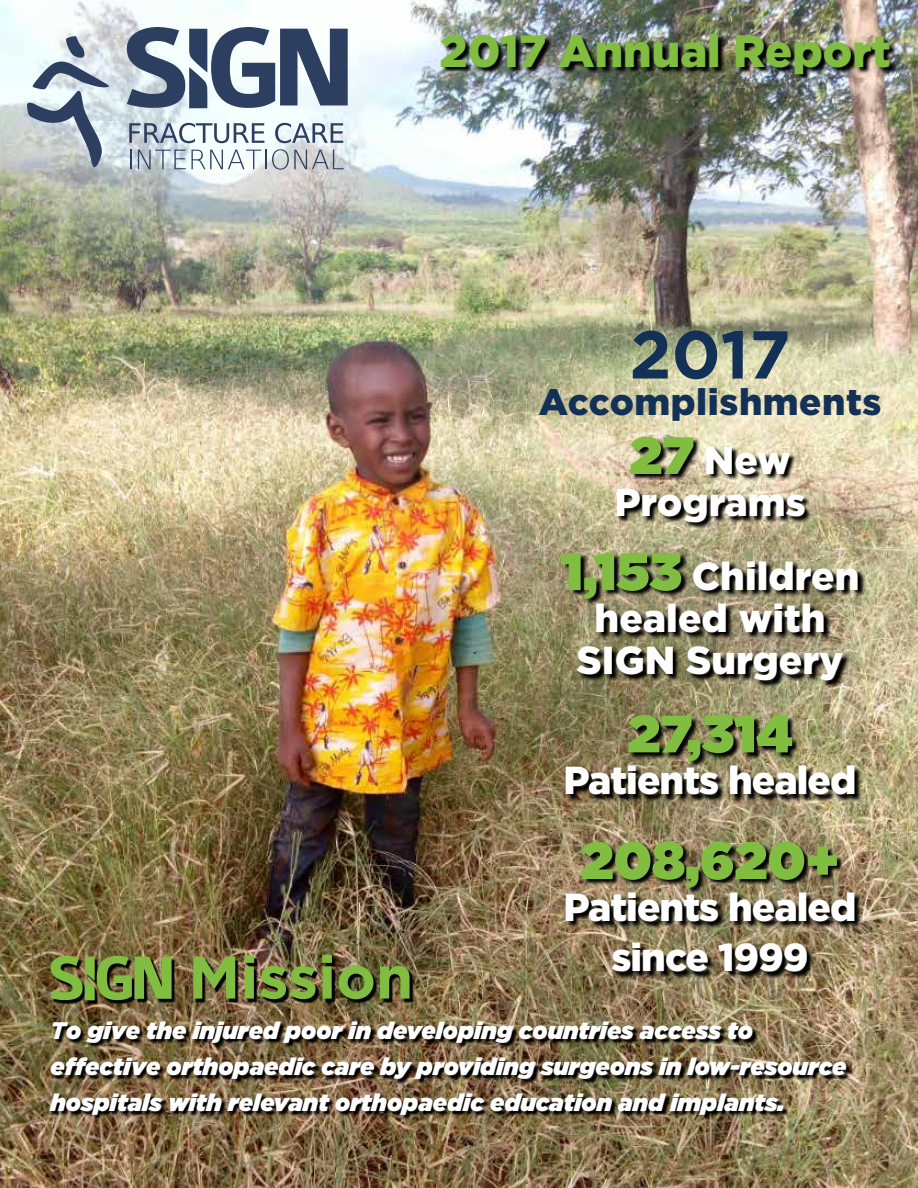
<style>
.page{position:relative;width:918px;height:1188px;background:#fff}
.page>*{position:absolute;margin:0;border:0;box-sizing:border-box;transform-origin:0 0}
.t1{font:700 67.5px "Gotham";color:#133156}
.t2{font:700 60px "Gotham";color:#81bd41}
.t3{font:900 52.5px "Gotham";color:#81bd41}
.t4{font:900 45px "Gotham";color:#81bd41}
.t5{font:900 39px/42px "Gotham";color:#fff;text-align:center}
.t6{font:900 39px/49.9px "Gotham";letter-spacing:-.025em;color:#fff;text-align:center}
.t7{font:900 36.9px "Gotham";letter-spacing:.015em;color:#133156}
.t8{font:italic 900 24px/36px "Gotham";color:#fff}
.s1{font-size:52.5px;color:#81bd41}
.s2{font-style:inherit}
</style>
<div class="page">
<img style="left:0;top:0;width:918px;height:1188px">
<svg style="left:27px;top:36px;width:82px;height:131px"></svg>
<svg style="left:130px;top:150px;width:1px;height:19px"></svg>
<svg style="left:138px;top:150px;width:48px;height:19px"></svg>
<svg style="left:192px;top:149px;width:152px;height:21px"></svg>
<svg style="left:129px;top:123px;width:135px;height:20px"></svg>
<svg style="left:275px;top:123px;width:68px;height:20px"></svg>
<svg style="left:127px;top:27px;width:221px;height:81px"></svg>
<svg style="left:617px;top:437px;width:195px;height:93px;background:#948a73"></svg>
<svg style="left:567px;top:716px;width:295px;height:86px;background:#686045"></svg>
<svg style="left:51px;top:1022px;width:801px;height:98px;background:#635339"></svg>
<svg style="left:561px;top:554px;width:304px;height:134px;background:#6e674f"></svg>
<svg style="left:567px;top:843px;width:295px;height:136px;background:#655942"></svg>
<svg style="left:53px;top:957px;width:361px;height:48px;background:#4b3e29"></svg>
<svg style="left:51px;top:956px;width:121px;height:44px;background:#708f39"></svg>
<img style="left:441px;top:35px;width:456px;height:46px">
<h3 class="t4" style="left:440px;top:20px;width:453px">2017 Annual Report</h3>
<h1 class="t1" style="left:629px;top:310px;width:163px">2017</h1>
<h3 class="t7" style="left:539px;top:377px;width:344px">Accomplishments</h3>
<h3 class="t5" style="left:614px;top:439px;width:193px"><span class="s1">27</span> New<br>Programs</h3>
<h3 class="t5" style="left:561px;top:555px;width:300px"><span class="s1">1,153</span> Children healed with<br>SIGN Surgery</h3>
<h2 class="t2" style="left:188px;top:938px;width:227px">Mission</h2>
<h3 class="t3" style="left:628px;top:696px;width:167px">27,314</h3>
<h3 class="t6" style="left:564px;top:755px;width:295px">Patients healed</h3>
<h3 class="t3" style="left:581px;top:823px;width:260px">208,620+</h3>
<h3 class="t6" style="left:564px;top:882px;width:295px">Patients healed since 1999</h3>
<p class="t8" style="left:51px;top:1012px;width:797px"><span class="s2">T</span>o give the injured poor in developing countries access to effective orthopaedic care by providing surgeons in low-resource hospitals with relevant orthopaedic education and implants.</p>
</div>
